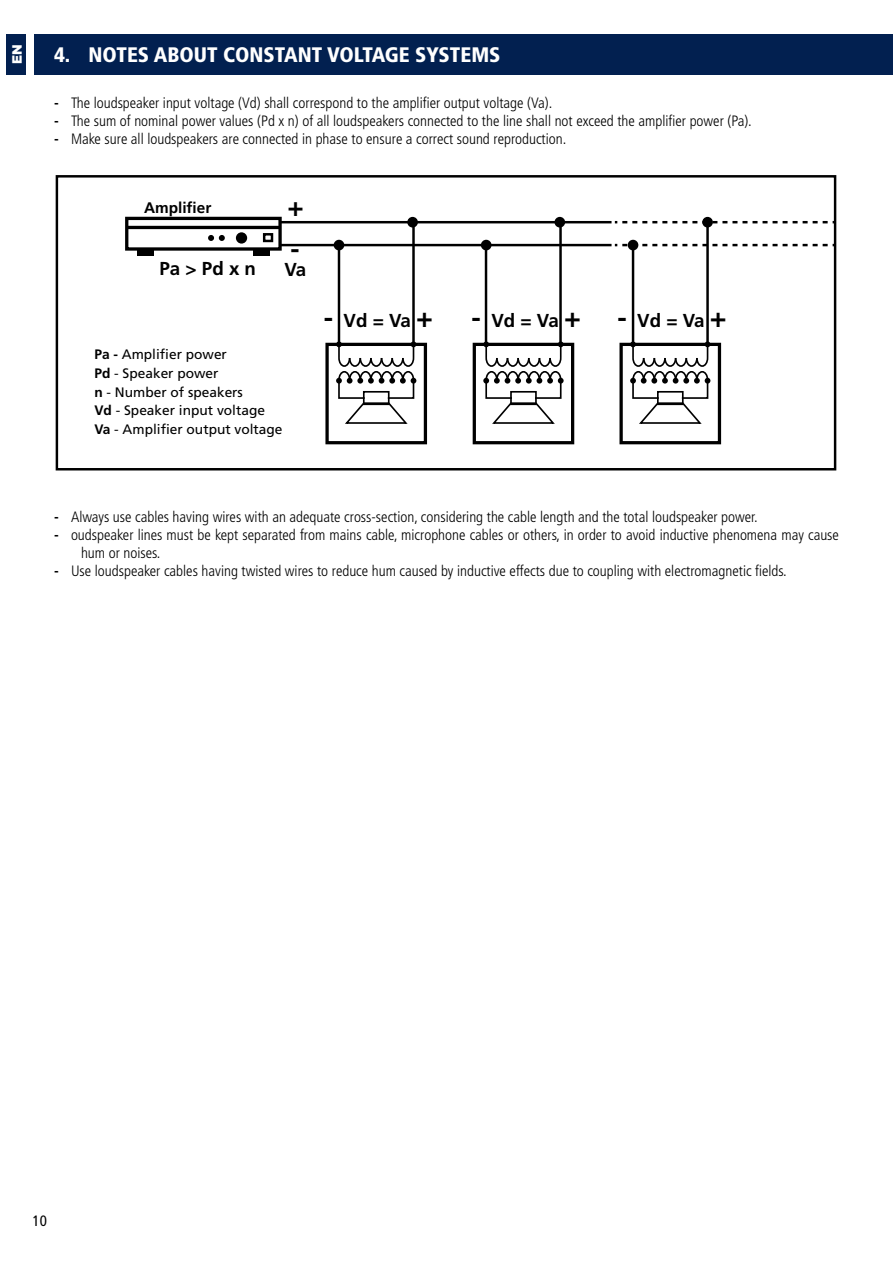
<style>
.page{position:relative;width:893px;height:1263px;background:#fff}
.page>*{position:absolute;margin:0;border:0;box-sizing:border-box;transform-origin:0 0}
.t1{font:700 27.3px/42.6px "Frutiger LT Std";color:#000}
.t2{font:900 condensed 21px "Frutiger LT Std";color:#fff}
.t3{font:700 18.75px "Frutiger LT Std";color:#000}
.t4{font:700 15.3px "Frutiger LT Std";color:#000}
.t5{font:300 condensed 15px/18px "Frutiger LT Std";color:#000}
.t6{font:condensed 15px "Frutiger LT Std";color:#000}
.t7{font:13.65px/18.8px "Frutiger LT Std";color:#000}
.t8{font:900 13.5px "Gotham";color:#fff}
.s1{font-weight:700}
.s2{font-size:28.05px}
</style>
<div class="page">
<div style="left:6px;top:34px;width:20px;height:41px;background:#022050"></div>
<div style="left:34px;top:34px;width:859px;height:41px;background:#022050"></div>
<div style="left:325px;top:343px;width:102px;height:101px;border:3px solid #000"></div>
<svg style="left:336px;top:341px;width:80px;height:83px"></svg>
<div style="left:473px;top:343px;width:101px;height:101px;border:3px solid #000"></div>
<svg style="left:483px;top:341px;width:81px;height:83px"></svg>
<div style="left:619px;top:343px;width:102px;height:101px;border:3px solid #000"></div>
<svg style="left:630px;top:341px;width:80px;height:83px"></svg>
<div style="left:125px;top:217px;width:157px;height:34px;border:3px solid #000"></div>
<hr style="left:127px;top:226px;width:153px;height:3px;background:#000">
<div style="left:137px;top:249px;width:16px;height:6px;background:#000"></div>
<div style="left:254px;top:249px;width:16px;height:6px;background:#000"></div>
<svg style="left:208px;top:235px;width:17px;height:6px"></svg>
<div style="left:236px;top:232px;width:11px;height:12px;background:#000;border-radius:50%"></div>
<div style="left:263px;top:233px;width:10px;height:9px;border:2px solid #000"></div>
<hr style="left:280px;top:244px;width:331px;height:2px;background:#000">
<hr style="left:280px;top:221px;width:331px;height:2px;background:#000">
<div style="left:334px;top:240px;width:10px;height:10px;background:#000;border-radius:50%"></div>
<div style="left:481px;top:240px;width:10px;height:10px;background:#000;border-radius:50%"></div>
<div style="left:407px;top:217px;width:11px;height:10px;background:#000;border-radius:50%"></div>
<div style="left:554px;top:217px;width:11px;height:10px;background:#000;border-radius:50%"></div>
<div style="left:702px;top:217px;width:11px;height:10px;background:#000;border-radius:50%"></div>
<div style="left:628px;top:240px;width:10px;height:10px;background:#000;border-radius:50%"></div>
<svg style="left:615px;top:221px;width:218px;height:2px"></svg>
<svg style="left:615px;top:244px;width:218px;height:2px"></svg>
<hr style="left:338px;top:245px;width:2px;height:99px;background:#000">
<hr style="left:412px;top:222px;width:3px;height:122px;background:#000">
<hr style="left:485px;top:245px;width:2px;height:99px;background:#000">
<hr style="left:559px;top:222px;width:3px;height:122px;background:#000">
<hr style="left:632px;top:245px;width:2px;height:99px;background:#000">
<hr style="left:706px;top:222px;width:3px;height:122px;background:#000">
<div style="left:56px;top:175px;width:780px;height:295px;border:2px solid #000"></div>
<p class="t8" style="left:8px;top:64px;width:21px;rotate:-90deg">EN</p>
<h2 class="t2" style="left:54px;top:42px;width:448px">4. NOTES ABOUT CONSTANT VOLTAGE SYSTEMS</h2>
<p class="t5" style="left:54px;top:94px;width:497px"><span class="s1">-</span> The loudspeaker input voltage (Vd) shall correspond to the amplifier output voltage (Va).</p>
<p class="t5" style="left:54px;top:112px;width:697px"><span class="s1">-</span> The sum of nominal power values (Pd x n) of all loudspeakers connected to the line shall not exceed the amplifier power (Pa).</p>
<p class="t5" style="left:54px;top:130px;width:511px"><span class="s1">-</span> Make sure all loudspeakers are connected in phase to ensure a correct sound reproduction.</p>
<p class="t4" style="left:144px;top:199px;width:69px">Amplifier</p>
<p class="t3" style="left:159px;top:257px;width:98px">Pa &gt; Pd x n</p>
<h1 class="t1" style="left:287px;top:185px;width:18px">+ -</h1>
<p class="t3" style="left:284px;top:258px;width:23px">Va</p>
<p class="t7" style="left:94px;top:345px;width:190px"><span class="s1">Pa -</span> Amplifier power<br><span class="s1">Pd</span> - Speaker power<br><span class="s1">n</span> - Number of speakers<br><span class="s1">Vd</span> - Speaker input voltage<br><span class="s1">Va</span> - Amplifier output voltage</p>
<p class="t3" style="left:324px;top:309px;width:111px"><span class="s2">-</span> Vd = Va <span class="s2">+</span></p>
<p class="t3" style="left:472px;top:309px;width:111px"><span class="s2">-</span> Vd = Va <span class="s2">+</span></p>
<p class="t3" style="left:617px;top:309px;width:111px"><span class="s2">-</span> Vd = Va <span class="s2">+</span></p>
<p class="t5" style="left:54px;top:508px;width:703px"><span class="s1">-</span> Always use cables having wires with an adequate cross-section, considering the cable length and the total loudspeaker power.</p>
<p class="t5" style="left:81px;top:526px;width:759px;text-indent:-27px"><span class="s1">-</span> oudspeaker lines must be kept separated from mains cable, microphone cables or others, in order to avoid inductive phenomena may cause hum or noises.</p>
<p class="t5" style="left:54px;top:562px;width:732px"><span class="s1">-</span> Use loudspeaker cables having twisted wires to reduce hum caused by inductive effects due to coupling with electromagnetic fields.</p>
<p class="t6" style="left:33px;top:1211px;width:16px">10</p>
</div>
